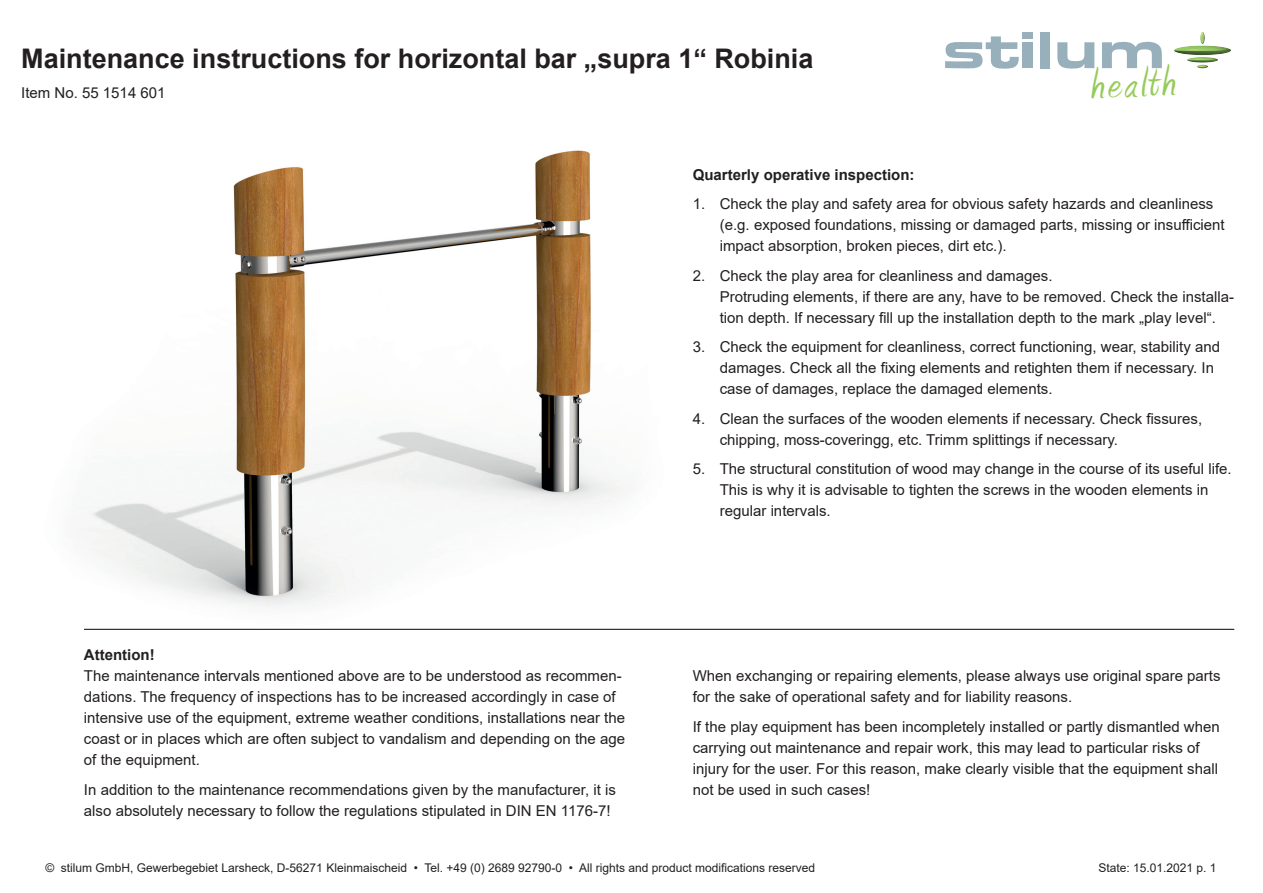
<style>
.page{position:relative;width:1263px;height:893px;background:#fff}
.page>*{position:absolute;margin:0;border:0;box-sizing:border-box;transform-origin:0 0}
.t1{font:47.1px "Amienne";color:#95cb58}
.t2{font:700 27px "Arial";color:#231f20}
.Aufzählung{font:15px/21px "Arial";color:#231f20}
.Aufzählung-2{font:700 15px "Arial";color:#231f20}
.t3{font:12px "Arial";color:#231f20}
.s1{font-weight:700}
</style>
<div class="page">
<div style="left:1040px;top:32px;width:10px;height:36px;background:#98b0bb"></div>
<svg style="left:1057px;top:42px;width:37px;height:27px"></svg>
<svg style="left:1102px;top:42px;width:60px;height:26px"></svg>
<svg style="left:945px;top:36px;width:74px;height:33px"></svg>
<div style="left:1023px;top:32px;width:10px;height:7px;background:#98b0bb"></div>
<div style="left:1023px;top:42px;width:10px;height:26px;background:#98b0bb"></div>
<img style="left:1174px;top:32px;width:57px;height:36px">
<hr style="left:84px;top:629px;width:1150px;height:1px;background:#231f20">
<img style="left:76px;top:150px;width:611px;height:480px">
<h2 class="t2" style="left:21px;top:40px;width:794px">Maintenance instructions for horizontal bar „supra 1“ Robinia</h2>
<p class="Aufzählung" style="left:21px;top:82px;width:146px">Item No. 55 1514 601</p>
<h1 class="t1" style="left:1089px;top:66px;width:87px;rotate:-3deg">health</h1>
<p class="Aufzählung" style="left:84px;top:645px;width:543px"><span class="s1">Attention!<br></span>The maintenance intervals mentioned above are to be understood as recommen&shy;dations. The frequency of inspections has to be increased accordingly in case of intensive use of the equipment, extreme weather conditions, installations near the coast or in places which are often subject to vandalism and depending on the age of the equipment.</p>
<p class="Aufzählung" style="left:84px;top:779px;width:533px">In addition to the maintenance recommendations given by the manufacturer, it is also absolutely necessary to follow the regulations stipulated in DIN EN 1176-7!</p>
<p class="Aufzählung-2" style="left:693px;top:164px;width:223px">Quarterly operative inspection:</p>
<p class="Aufzählung" style="left:720px;top:193px;width:506px;text-indent:-27px">1. Check the play and safety area for obvious safety hazards and cleanliness (e.g. exposed foundations, missing or damaged parts, missing or insufficient impact absorption, broken pieces, dirt etc.).</p>
<p class="Aufzählung" style="left:720px;top:265px;width:516px;text-indent:-27px">2. Check the play area for cleanliness and damages.<br>Protruding elements, if there are any, have to be removed. Check the installa&shy;tion depth. If necessary fill up the installation depth to the mark „play level“.</p>
<p class="Aufzählung" style="left:720px;top:336px;width:502px;text-indent:-27px">3. Check the equipment for cleanliness, correct functioning, wear, stability and damages. Check all the fixing elements and retighten them if necessary. In case of damages, replace the damaged elements.</p>
<p class="Aufzählung" style="left:720px;top:408px;width:484px;text-indent:-27px">4. Clean the surfaces of the wooden elements if necessary. Check fissures, chipping, moss-coveringg, etc. Trimm splittings if necessary.</p>
<p class="Aufzählung" style="left:720px;top:458px;width:513px;text-indent:-27px">5. The structural constitution of wood may change in the course of its useful life.<br>This is why it is advisable to tighten the screws in the wooden elements in regular intervals.</p>
<p class="Aufzählung" style="left:693px;top:666px;width:529px">When exchanging or repairing elements, please always use original spare parts for the sake of operational safety and for liability reasons.</p>
<p class="Aufzählung" style="left:693px;top:716px;width:528px">If the play equipment has been incompletely installed or partly dismantled when carrying out maintenance and repair work, this may lead to particular risks of injury for the user. For this reason, make clearly visible that the equipment shall not be used in such cases!</p>
<p class="t3" style="left:45px;top:859px;width:771px">© stilum GmbH, Gewerbegebiet Larsheck, D-56271 Kleinmaischeid • Tel. +49 (0) 2689 92790-0 • All rights and product modifications reserved</p>
<p class="t3" style="left:1098px;top:859px;width:120px">State: 15.01.2021 p. 1</p>
</div>
